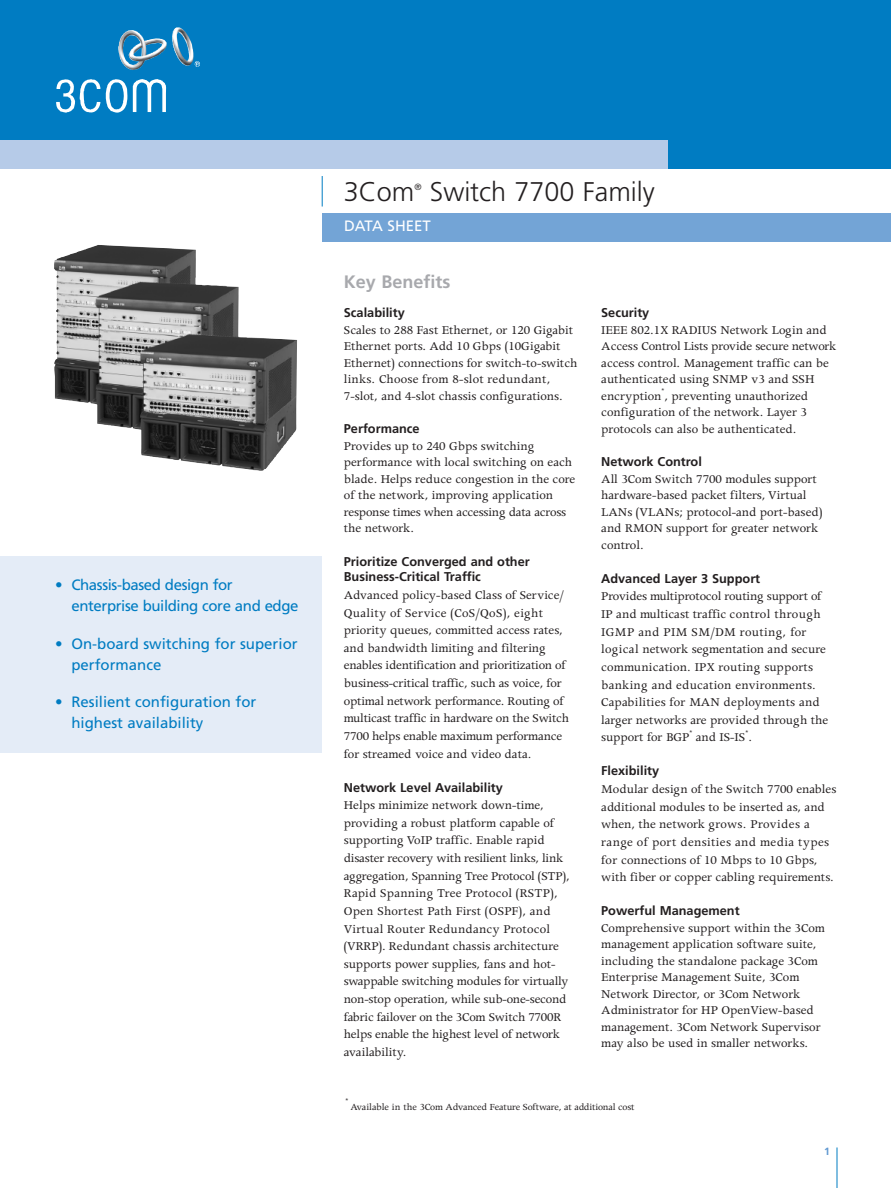
<style>
.page{position:relative;width:891px;height:1188px;background:#fff}
.page>*{position:absolute;margin:0;border:0;box-sizing:border-box;transform-origin:0 0}
.t1{font:300 27px "Frutiger";color:#231f20}
.t2{font:700 18px "Frutiger";color:#a8a9ad}
.t3{font:15px/21px "Frutiger";color:#007cc2}
.t4{font:15px/21px "Frutiger";letter-spacing:-.025em;color:#007cc2}
.t5{font:15px "Frutiger";color:#fff}
.t6{font:13.5px/16.5px "Apollo";color:#231f20}
.t7{font:700 12.75px/15px "Frutiger";color:#231f20}
.t8{font:10.5px "Apollo";letter-spacing:-.015em;color:#231f20}
.t9{font:700 10.5px "Frutiger";color:#5f98d1}
.t10{font:300 9px "Frutiger";color:#231f20}
.t11{font:9px "Apollo";color:#231f20}
</style>
<div class="page">
<div style="left:0;top:556px;width:322px;height:197px;background:#e4ecf7"></div>
<hr style="left:837px;top:1148px;width:1px;height:40px;background:#007cc2">
<div style="left:0;top:0;width:891px;height:169px;background:#007cc2"></div>
<div style="left:0;top:140px;width:668px;height:29px;background:#b6cbe8"></div>
<hr style="left:322px;top:176px;width:1px;height:31px;background:#007cc2">
<img style="left:118px;top:27px;width:76px;height:43px">
<img style="left:69px;top:250px;width:228px;height:221px">
<div style="left:322px;top:213px;width:569px;height:29px;background:#73a4d6"></div>
<p class="t4" style="left:71px;top:576px;width:229px;text-indent:-16px">• Chassis-based design for enterprise building core and edge</p>
<p class="t3" style="left:71px;top:634px;width:228px;text-indent:-16px">• On-board switching for superior performance</p>
<p class="t3" style="left:71px;top:692px;width:187px;text-indent:-16px">• Resilient configuration for highest availability</p>
<h1 class="t1" style="left:344px;top:180px;width:72px">3Com</h1>
<p class="t10" style="left:414px;top:183px;width:9px">®</p>
<h1 class="t1" style="left:430px;top:180px;width:226px">Switch 7700 Family</h1>
<p class="t5" style="left:344px;top:220px;width:88px">DATA SHEET</p>
<h2 class="t2" style="left:344px;top:274px;width:108px">Key Benefits</h2>
<p class="t7" style="left:344px;top:306px;width:62px">Scalability</p>
<p class="t6" style="left:344px;top:323px;width:235px">Scales to 288 Fast Ethernet, or 120 Gigabit Ethernet ports. Add 10 Gbps (10Gigabit Ethernet) connections for switch-to-switch links. Choose from 8-slot redundant, 7-slot, and 4-slot chassis configurations.</p>
<p class="t7" style="left:344px;top:423px;width:77px">Performance</p>
<p class="t6" style="left:344px;top:439px;width:233px">Provides up to 240 Gbps switching performance with local switching on each blade. Helps reduce congestion in the core of the network, improving application response times when accessing data across the network.</p>
<p class="t7" style="left:344px;top:555px;width:187px">Prioritize Converged and other<br>Business-Critical Traffic</p>
<p class="t6" style="left:344px;top:588px;width:227px;line-height:17.7px">Advanced policy-based Class of Service/ Quality of Service (CoS/QoS), eight priority queues, committed access rates, and bandwidth limiting and filtering enables identification and prioritization of business-critical traffic, such as voice, for optimal network performance. Routing of multicast traffic in hardware on the Switch 7700 helps enable maximum performance for streamed voice and video data.</p>
<p class="t7" style="left:344px;top:781px;width:161px">Network Level Availability</p>
<p class="t6" style="left:344px;top:798px;width:227px;line-height:17.5px">Helps minimize network down-time, providing a robust platform capable of supporting VoIP traffic. Enable rapid disaster recovery with resilient links, link aggregation, Spanning Tree Protocol (STP), Rapid Spanning Tree Protocol (RSTP), Open Shortest Path First (OSPF), and Virtual Router Redundancy Protocol (VRRP). Redundant chassis architecture supports power supplies, fans and hot&shy;swappable switching modules for virtually non-stop operation, while sub-one-second fabric failover on the 3Com Switch 7700R helps enable the highest level of network availability.</p>
<p class="t11" style="left:345px;top:1098px;width:4px">*</p>
<p class="t7" style="left:601px;top:306px;width:50px">Security</p>
<p class="t6" style="left:601px;top:323px;width:237px">IEEE 802.1X RADIUS Network Login and Access Control Lists provide secure network access control. Management traffic can be authenticated using SNMP v3 and SSH encryption<sup>*</sup>, preventing unauthorized configuration of the network. Layer 3 protocols can also be authenticated.</p>
<p class="t7" style="left:601px;top:456px;width:102px">Network Control</p>
<p class="t6" style="left:601px;top:472px;width:223px">All 3Com Switch 7700 modules support hardware-based packet filters, Virtual<br>LANs (VLANs; protocol-and port-based) and RMON support for greater network control.</p>
<p class="t7" style="left:601px;top:572px;width:161px">Advanced Layer 3 Support</p>
<p class="t6" style="left:601px;top:589px;width:228px;line-height:17.7px">Provides multiprotocol routing support of IP and multicast traffic control through IGMP and PIM SM/DM routing, for logical network segmentation and secure communication. IPX routing supports banking and education environments.<br>Capabilities for MAN deployments and larger networks are provided through the support for BGP<sup>*</sup> and IS-IS<sup>*</sup>.</p>
<p class="t7" style="left:601px;top:764px;width:60px">Flexibility</p>
<p class="t6" style="left:601px;top:782px;width:237px;line-height:17.5px">Modular design of the Switch 7700 enables additional modules to be inserted as, and when, the network grows. Provides a range of port densities and media types for connections of 10 Mbps to 10 Gbps, with fiber or copper cabling requirements.</p>
<p class="t7" style="left:601px;top:904px;width:140px">Powerful Management</p>
<p class="t6" style="left:601px;top:921px;width:225px">Comprehensive support within the 3Com management application software suite, including the standalone package 3Com Enterprise Management Suite, 3Com Network Director, or 3Com Network Administrator for HP OpenView-based management. 3Com Network Supervisor may also be used in smaller networks.</p>
<p class="t8" style="left:350px;top:1103px;width:286px">Available in the 3Com Advanced Feature Software, at additional cost</p>
<p class="t9" style="left:824px;top:1148px;width:7px">1</p>
</div>
